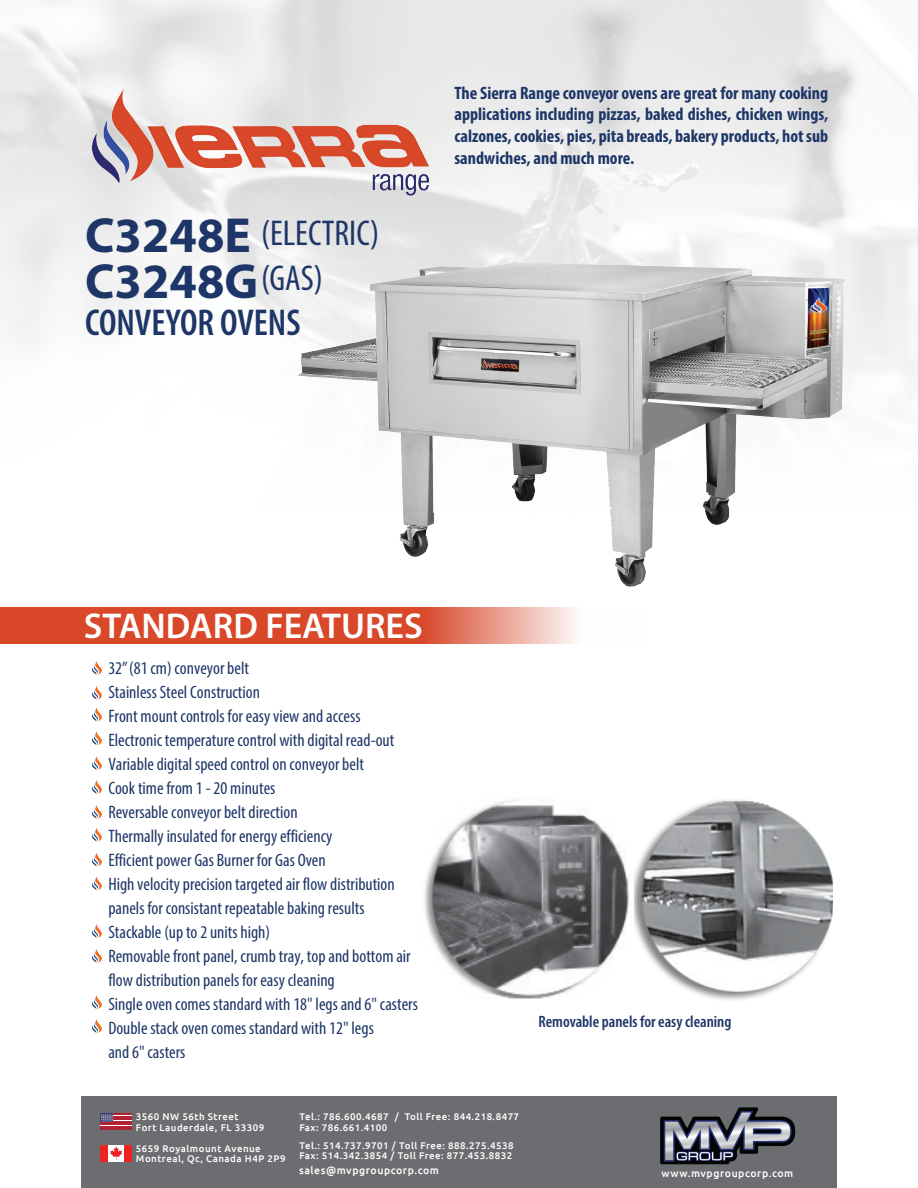
<style>
.page{position:relative;width:918px;height:1188px;background:#fff}
.page>*{position:absolute;margin:0;border:0;box-sizing:border-box;transform-origin:0 0}
.t1{font:700 49.5px/46.5px "Myriad Pro";color:#1d3667}
.t2{font:600 condensed 37.5px "Myriad Pro";color:#1d3667}
.t3{font:600 36px "Myriad Pro";color:#fff}
.t4{font:condensed 36px/45.2px "Myriad Pro";color:#1d3667}
.t5{font:condensed 18px/24px "Myriad Pro";color:#1d3667}
.t6{font:700 condensed 18px/21.6px "Myriad Pro";color:#1d3667;text-align:justify}
.t7{font:600 condensed 16.5px "Myriad Pro";color:#1d3667}
.t8{font:500 10.5px "Ubuntu";letter-spacing:.05em;color:#fff}
.t9{font:500 9.6px/10.5px "Ubuntu";letter-spacing:.05em;color:#fff}
</style>
<div class="page">
<img style="left:424px;top:799px;width:211px;height:200px">
<img style="left:635px;top:800px;width:198px;height:200px">
<svg style="left:0;top:607px;width:576px;height:37px;background:#dc5f44"></svg>
<img style="left:298px;top:263px;width:548px;height:324px">
<img style="left:86px;top:84px;width:348px;height:114px">
<div style="left:81px;top:1096px;width:756px;height:92px;background:#6c6d70"></div>
<svg style="left:660px;top:1107px;width:135px;height:57px"></svg>
<svg style="left:101px;top:1115px;width:31px;height:14px"></svg>
<hr style="left:101px;top:1113px;width:31px;height:2px;background:#b12234">
<hr style="left:101px;top:1116px;width:31px;height:1px;background:#b12234">
<hr style="left:101px;top:1118px;width:31px;height:2px;background:#b12234">
<hr style="left:101px;top:1121px;width:31px;height:1px;background:#b12234">
<hr style="left:101px;top:1124px;width:31px;height:1px;background:#b12234">
<hr style="left:101px;top:1126px;width:31px;height:1px;background:#b12234">
<hr style="left:101px;top:1129px;width:31px;height:1px;background:#b12234">
<div style="left:101px;top:1113px;width:12px;height:9px;background:#3c3b6f"></div>
<svg style="left:101px;top:1114px;width:12px;height:8px"></svg>
<div style="left:101px;top:1145px;width:31px;height:16px;background:#ee2123"></div>
<div style="left:108px;top:1145px;width:16px;height:16px;background:#fff"></div>
<svg style="left:110px;top:1147px;width:12px;height:13px"></svg>
<svg style="left:92px;top:686px;width:10px;height:14px"></svg>
<svg style="left:92px;top:661px;width:10px;height:14px"></svg>
<svg style="left:92px;top:731px;width:10px;height:14px"></svg>
<svg style="left:92px;top:707px;width:10px;height:15px"></svg>
<svg style="left:92px;top:780px;width:10px;height:14px"></svg>
<svg style="left:92px;top:756px;width:10px;height:14px"></svg>
<svg style="left:92px;top:828px;width:10px;height:14px"></svg>
<svg style="left:92px;top:805px;width:10px;height:14px"></svg>
<svg style="left:92px;top:852px;width:10px;height:15px"></svg>
<svg style="left:92px;top:876px;width:10px;height:14px"></svg>
<svg style="left:92px;top:924px;width:10px;height:14px"></svg>
<svg style="left:92px;top:949px;width:10px;height:14px"></svg>
<svg style="left:92px;top:995px;width:10px;height:14px"></svg>
<svg style="left:92px;top:1019px;width:10px;height:14px"></svg>
<h1 class="t1" style="left:85px;top:210px;width:175px">C3248E<br>C3248G</h1>
<h2 class="t2" style="left:85px;top:299px;width:217px">CONVEYOR OVENS</h2>
<h3 class="t4" style="left:261px;top:210px;width:120px">(ELECTRIC) (GAS)</h3>
<p class="t6" style="left:454px;top:82px;width:375px">The Sierra Range conveyor ovens are great for many cooking applications including pizzas, baked dishes, chicken wings, calzones, cookies, pies, pita breads, bakery products, hot sub sandwiches, and much more.</p>
<h3 class="t3" style="left:84px;top:603px;width:341px">STANDARD FEATURES</h3>
<p class="t5" style="left:108px;top:656px;width:311px">32” (81 cm) conveyor belt<br>Stainless Steel Construction<br>Front mount controls for easy view and access Electronic temperature control with digital read-out Variable digital speed control on conveyor belt<br>Cook time from 1 - 20 minutes<br>Reversable conveyor belt direction<br>Thermally insulated for energy efficiency<br>Efficient power Gas Burner for Gas Oven<br>High velocity precision targeted air flow distribution panels for consistant repeatable baking results Stackable (up to 2 units high)<br>Removable front panel, crumb tray, top and bottom air flow distribution panels for easy cleaning<br>Single oven comes standard with 18" legs and 6" casters Double stack oven comes standard with 12" legs<br>and 6" casters</p>
<p class="t7" style="left:538px;top:1011px;width:194px">Removable panels for easy cleaning</p>
<p class="t9" style="left:136px;top:1111px;width:130px">3560 NW 56th Street<br>Fort Lauderdale, FL 33309</p>
<p class="t9" style="left:136px;top:1143px;width:151px">5659 Royalmount Avenue<br>Montreal, Qc, Canada H4P 2P9</p>
<p class="t9" style="left:300px;top:1111px;width:221px">Tel.: 786.600.4687 / Toll Free: 844.218.8477<br>Fax: 786.661.4100</p>
<p class="t9" style="left:300px;top:1140px;width:216px">Tel.: 514.737.9701 / Toll Free: 888.275.4538<br>Fax: 514.342.3854 / Toll Free: 877.453.8832</p>
<p class="t8" style="left:299px;top:1164px;width:141px">sales@mvpgroupcorp.com</p>
<p class="t8" style="left:662px;top:1167px;width:133px">www.mvpgroupcorp.com</p>
</div>
